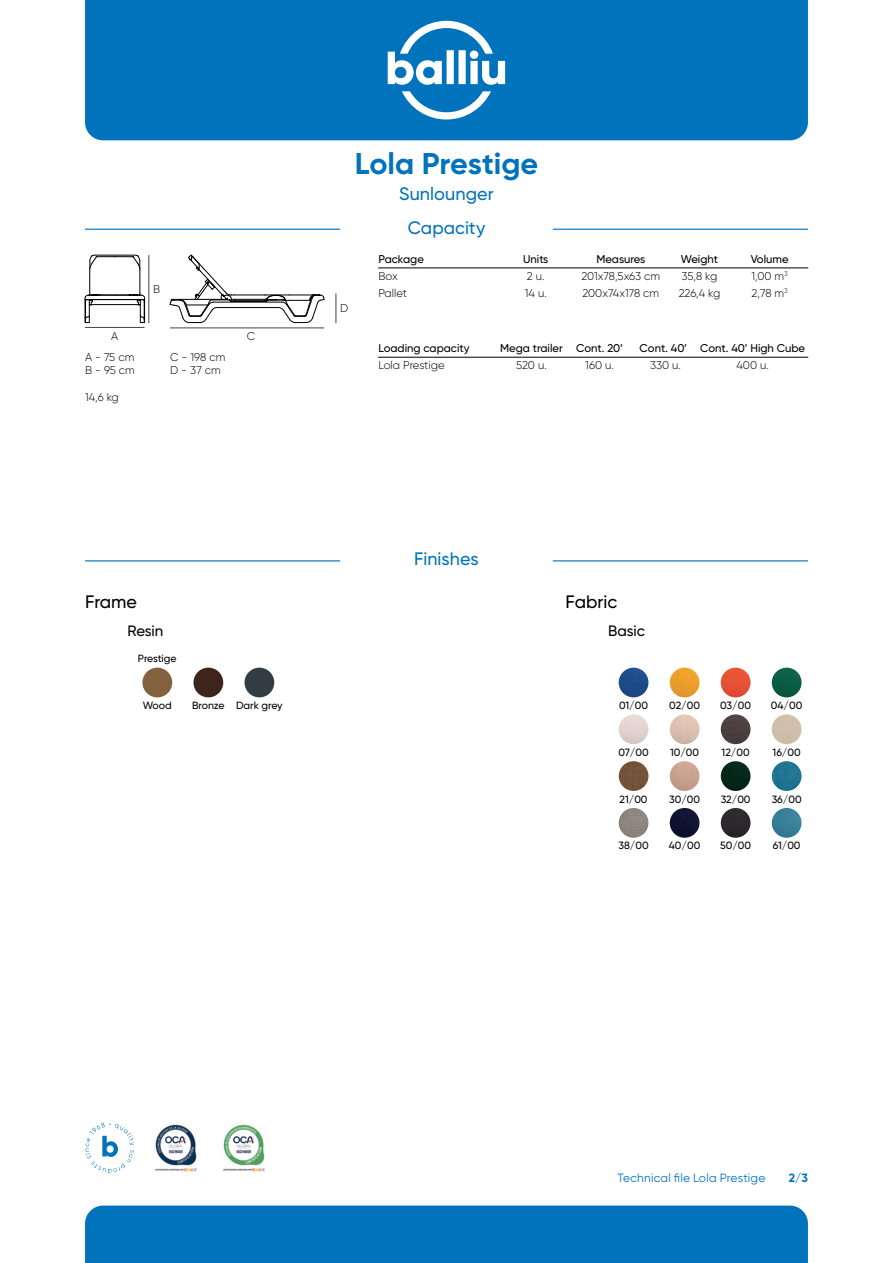
<style>
.page{position:relative;width:893px;height:1263px;background:#fff}
.page>*{position:absolute;margin:0;border:0;box-sizing:border-box;transform-origin:0 0}
.t1{font:700 30px "Gilroy";color:#0073bc}
.t2{font:500 18px/33.6px "Gilroy";color:#0073bc;text-align:center}
.t3{font:500 18px "Gilroy";color:#000}
.t4{font:500 15px "Gilroy";letter-spacing:-.005em;color:#000}
.t5{font:12px "Gilroy";letter-spacing:.02em;color:#0073bc}
.t6{font:700 12px "Gilroy";color:#0073bc}
.t7{font:300 11.25px/13.5px "Gilroy";color:#000}
.t8{font:500 11.25px "Gilroy";color:#000}
.t9{font:500 10.5px "Gilroy";color:#000}
</style>
<div class="page">
<div style="left:85px;top:0;width:723px;height:140px;background:#0073bc"></div>
<svg style="left:388px;top:21px;width:117px;height:98px"></svg>
<hr style="left:553px;top:229px;width:255px;height:1px;background:#0073bc">
<hr style="left:85px;top:229px;width:255px;height:1px;background:#0073bc">
<hr style="left:378px;top:267px;width:430px;height:1px;background:#000">
<hr style="left:378px;top:357px;width:430px;height:1px;background:#000">
<div style="left:85px;top:1205px;width:723px;height:58px;background:#0073bc"></div>
<svg style="left:85px;top:1122px;width:49px;height:52px"></svg>
<img style="left:223px;top:1124px;width:42px;height:48px">
<img style="left:155px;top:1124px;width:42px;height:48px">
<img style="left:619px;top:668px;width:29px;height:29px;border-radius:15px">
<img style="left:670px;top:668px;width:29px;height:29px;border-radius:15px">
<img style="left:721px;top:668px;width:29px;height:29px;border-radius:15px">
<img style="left:772px;top:668px;width:29px;height:29px;border-radius:15px">
<img style="left:619px;top:714px;width:29px;height:30px;border-radius:15px">
<img style="left:670px;top:714px;width:29px;height:30px;border-radius:15px">
<img style="left:721px;top:714px;width:29px;height:30px;border-radius:15px">
<img style="left:772px;top:714px;width:29px;height:30px;border-radius:15px">
<img style="left:619px;top:761px;width:29px;height:30px;border-radius:15px">
<img style="left:670px;top:761px;width:29px;height:30px;border-radius:15px">
<img style="left:721px;top:761px;width:29px;height:30px;border-radius:15px">
<img style="left:772px;top:761px;width:29px;height:30px;border-radius:15px">
<img style="left:619px;top:808px;width:29px;height:30px;border-radius:15px">
<img style="left:670px;top:808px;width:29px;height:30px;border-radius:15px">
<img style="left:721px;top:808px;width:29px;height:30px;border-radius:15px">
<img style="left:772px;top:808px;width:29px;height:30px;border-radius:15px">
<hr style="left:553px;top:560px;width:255px;height:1px;background:#0073bc">
<hr style="left:85px;top:560px;width:255px;height:1px;background:#0073bc">
<hr style="left:170px;top:327px;width:154px;height:1px;background:#434343">
<hr style="left:85px;top:327px;width:60px;height:1px;background:#434343">
<hr style="left:148px;top:255px;width:1px;height:68px;background:#434343">
<hr style="left:336px;top:293px;width:1px;height:30px;background:#434343">
<svg style="left:84px;top:254px;width:61px;height:69px"></svg>
<svg style="left:169px;top:254px;width:156px;height:69px"></svg>
<div style="left:142px;top:668px;width:30px;height:29px;background:#83603e;border-radius:50%"></div>
<div style="left:193px;top:668px;width:30px;height:29px;background:#3e251c;border-radius:50%"></div>
<div style="left:244px;top:668px;width:30px;height:29px;background:#313d43;border-radius:50%"></div>
<p class="t7" style="left:111px;top:329px;width:9px">A</p>
<p class="t7" style="left:85px;top:350px;width:51px">A - 75 cm<br>B - 95 cm</p>
<p class="t7" style="left:85px;top:390px;width:35px">14,6 kg</p>
<p class="t7" style="left:153px;top:283px;width:9px">B</p>
<p class="t7" style="left:170px;top:350px;width:57px">C - 198 cm<br>D - 37 cm</p>
<p class="t7" style="left:247px;top:329px;width:10px">C</p>
<p class="t7" style="left:340px;top:301px;width:10px">D</p>
<h1 class="t1" style="left:355px;top:145px;width:185px">Lola Prestige</h1>
<h2 class="t2" style="left:399px;top:177px;width:96px">Sunlounger<br>Capacity</h2>
<p class="t8" style="left:378px;top:252px;width:47px">Package</p>
<p class="t8" style="left:523px;top:252px;width:27px">Units</p>
<p class="t8" style="left:596px;top:252px;width:51px">Measures</p>
<p class="t8" style="left:681px;top:252px;width:39px">Weight</p>
<p class="t8" style="left:751px;top:252px;width:40px">Volume</p>
<p class="t7" style="left:378px;top:269px;width:21px">Box</p>
<p class="t7" style="left:527px;top:269px;width:19px">2 u.</p>
<p class="t7" style="left:581px;top:269px;width:80px">201x78,5x63 cm</p>
<p class="t7" style="left:682px;top:269px;width:37px">35,8 kg</p>
<p class="t7" style="left:751px;top:269px;width:38px">1,00 m<sup>3</sup></p>
<p class="t7" style="left:378px;top:286px;width:30px">Pallet</p>
<p class="t7" style="left:525px;top:286px;width:23px">14 u.</p>
<p class="t7" style="left:582px;top:286px;width:78px">200x74x178 cm</p>
<p class="t7" style="left:679px;top:286px;width:43px">226,4 kg</p>
<p class="t7" style="left:752px;top:286px;width:38px">2,78 m<sup>3</sup></p>
<p class="t8" style="left:378px;top:341px;width:93px">Loading capacity</p>
<p class="t8" style="left:500px;top:341px;width:124px">Mega trailer Cont. 20’</p>
<p class="t8" style="left:640px;top:341px;width:167px">Cont. 40’ Cont. 40’ High Cube</p>
<p class="t7" style="left:378px;top:358px;width:68px">Lola Prestige</p>
<p class="t7" style="left:516px;top:358px;width:32px">520 u.</p>
<p class="t7" style="left:585px;top:358px;width:30px">160 u.</p>
<p class="t7" style="left:650px;top:358px;width:32px">330 u.</p>
<p class="t7" style="left:736px;top:358px;width:34px">400 u.</p>
<h2 class="t3" style="left:85px;top:591px;width:53px">Frame</h2>
<h3 class="t4" style="left:128px;top:621px;width:37px">Resin</h3>
<p class="t9" style="left:138px;top:652px;width:40px">Prestige</p>
<p class="t9" style="left:143px;top:699px;width:31px">Wood</p>
<p class="t9" style="left:192px;top:699px;width:92px">Bronze Dark grey</p>
<h2 class="t2" style="left:414px;top:542px;width:66px">Finishes</h2>
<h2 class="t3" style="left:566px;top:591px;width:53px">Fabric</h2>
<h3 class="t4" style="left:608px;top:621px;width:39px">Basic</h3>
<p class="t9" style="left:619px;top:699px;width:30px">01/00</p>
<p class="t9" style="left:669px;top:699px;width:32px">02/00</p>
<p class="t9" style="left:720px;top:699px;width:32px">03/00</p>
<p class="t9" style="left:771px;top:699px;width:33px">04/00</p>
<p class="t9" style="left:618px;top:746px;width:32px">07/00</p>
<p class="t9" style="left:670px;top:746px;width:31px">10/00</p>
<p class="t9" style="left:722px;top:746px;width:30px">12/00</p>
<p class="t9" style="left:773px;top:746px;width:30px">16/00</p>
<p class="t9" style="left:620px;top:792px;width:29px">21/00</p>
<p class="t9" style="left:669px;top:792px;width:33px">30/00</p>
<p class="t9" style="left:721px;top:792px;width:31px">32/00</p>
<p class="t9" style="left:772px;top:792px;width:32px">36/00</p>
<p class="t9" style="left:618px;top:839px;width:32px">38/00</p>
<p class="t9" style="left:669px;top:839px;width:33px">40/00</p>
<p class="t9" style="left:720px;top:839px;width:32px">50/00</p>
<p class="t9" style="left:773px;top:839px;width:29px">61/00</p>
<p class="t5" style="left:617px;top:1170px;width:150px">Technical file Lola Prestige</p>
<p class="t6" style="left:789px;top:1170px;width:20px">2/3</p>
</div>
